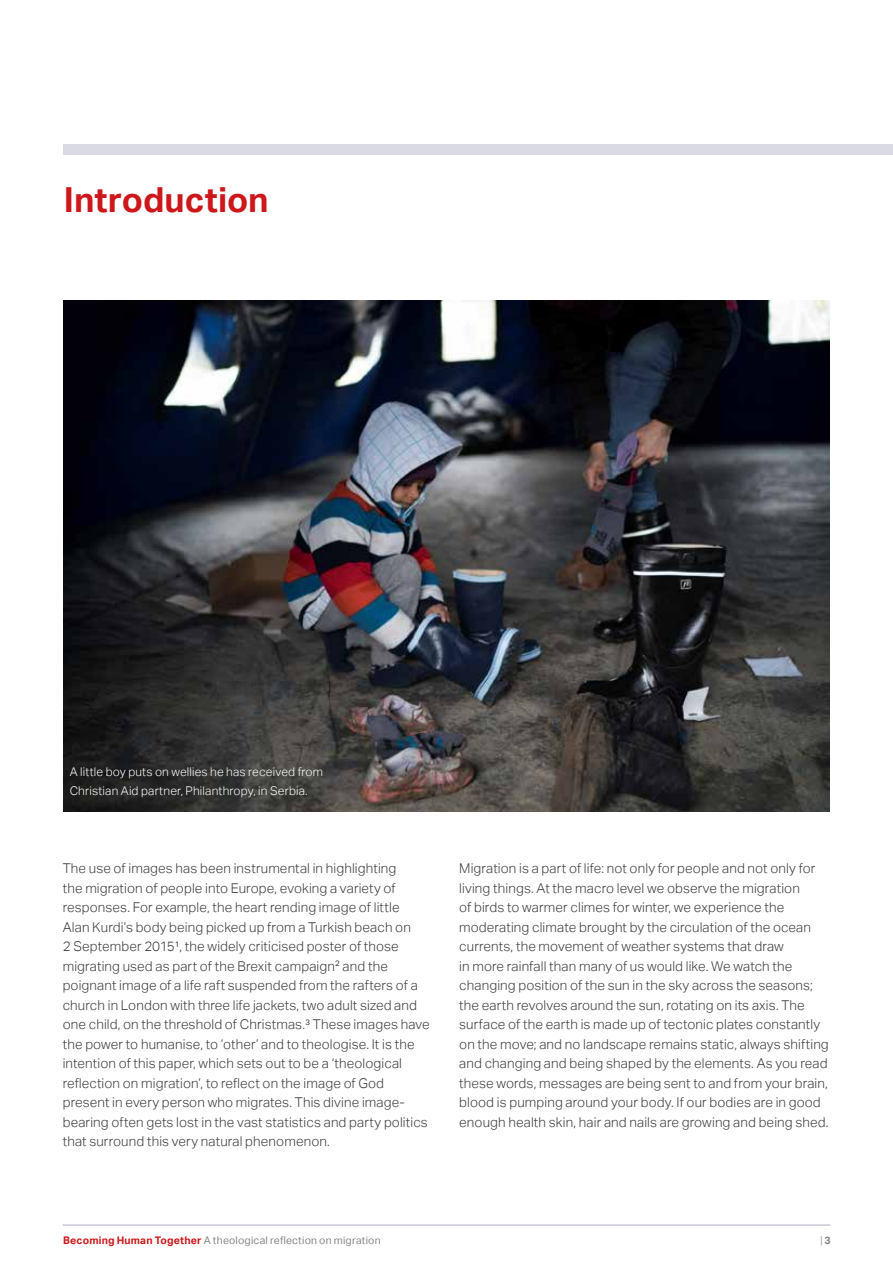
<style>
.page{position:relative;width:893px;height:1263px;background:#fff}
.page>*{position:absolute;margin:0;border:0;box-sizing:border-box;transform-origin:0 0}
.t1{font:700 34.5px "Aktiv Grotesk";letter-spacing:.005em;color:#cd171a}
.t2{font:300 13.5px/19.5px "Aktiv Grotesk";letter-spacing:.01em;color:#3c3c3b}
.t3{font:300 12px/19.5px "Aktiv Grotesk";letter-spacing:.015em;color:#fff}
.t4{font:10.5px "Aktiv Grotesk";letter-spacing:.015em;color:#878787}
.t5{font:300 10.5px "Aktiv Grotesk";color:#878787}
.s1{font-weight:700;color:#cd171a}
.s2{font-weight:700}
</style>
<div class="page">
<hr style="left:63px;top:1224px;width:767px;height:2px;background:#c9c9d8">
<img style="left:64px;top:301px;width:765px;height:510px">
<div style="left:64px;top:145px;width:829px;height:10px;background:#dadae4"></div>
<h1 class="t1" style="left:64px;top:180px;width:206px">Introduction</h1>
<p class="t3" style="left:70px;top:762px;width:255px">A little boy puts on wellies he has received from<br>Christian Aid partner, Philanthropy, in Serbia.</p>
<p class="t2" style="left:63px;top:859px;width:368px">The use of images has been instrumental in highlighting<br>the migration of people into Europe, evoking a variety of responses. For example, the heart rending image of little Alan Kurdi’s body being picked up from a Turkish beach on<br>2 September 2015<sup>1</sup>, the widely criticised poster of those migrating used as part of the Brexit campaign<sup>2</sup> and the poignant image of a life raft suspended from the rafters of a church in London with three life jackets, two adult sized and one child, on the threshold of Christmas.<sup>3</sup> These images have the power to humanise, to ‘other’ and to theologise. It is the intention of this paper, which sets out to be a ‘theological reflection on migration’, to reflect on the image of God present in every person who migrates. This divine image&shy;bearing often gets lost in the vast statistics and party politics that surround this very natural phenomenon.</p>
<p class="t2" style="left:459px;top:859px;width:371px">Migration is a part of life: not only for people and not only for living things. At the macro level we observe the migration<br>of birds to warmer climes for winter, we experience the moderating climate brought by the circulation of the ocean currents, the movement of weather systems that draw<br>in more rainfall than many of us would like. We watch the changing position of the sun in the sky across the seasons; the earth revolves around the sun, rotating on its axis. The surface of the earth is made up of tectonic plates constantly on the move; and no landscape remains static, always shifting and changing and being shaped by the elements. As you read these words, messages are being sent to and from your brain, blood is pumping around your body. If our bodies are in good enough health skin, hair and nails are growing and being shed.</p>
<p class="t4" style="left:63px;top:1234px;width:319px"><span class="s1">Becoming Human Together</span> A theological reflection on migration</p>
<p class="t5" style="left:820px;top:1234px;width:12px">|<span class="s2">3</span></p>
</div>
